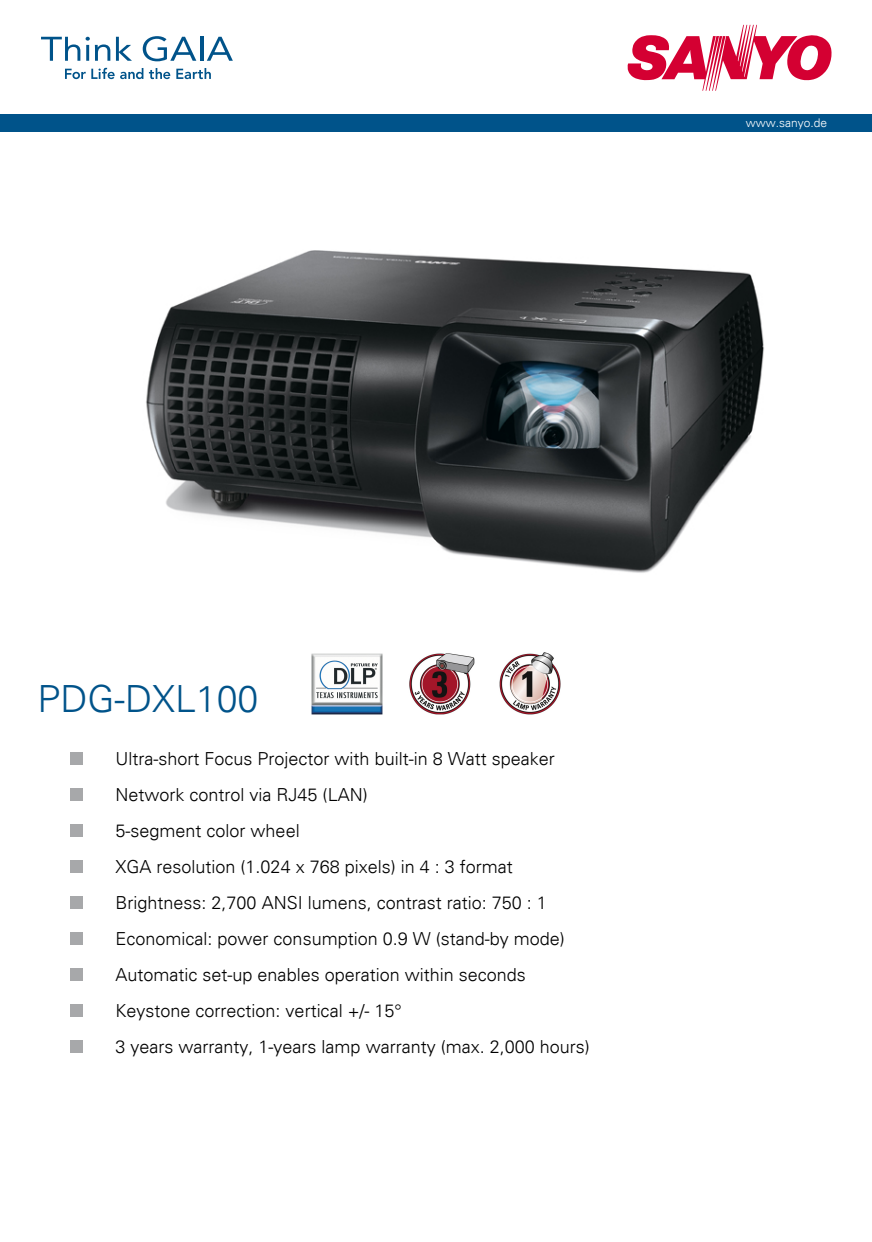
<style>
.page{position:relative;width:872px;height:1242px;background:#fff}
.page>*{position:absolute;margin:0;border:0;box-sizing:border-box;transform-origin:0 0}
.t1{font:300 37.5px "Univers LT45";color:#00538a}
.t2{font:300 18px/36px "Univers LT45";color:#000}
.t3{font:300 12px "Univers LT45";color:#fff}
</style>
<div class="page">
<div style="left:0;top:115px;width:872px;height:17px;background:#00538a"></div>
<svg style="left:41px;top:37px;width:39px;height:24px"></svg>
<svg style="left:86px;top:37px;width:24px;height:24px"></svg>
<svg style="left:116px;top:37px;width:16px;height:24px"></svg>
<svg style="left:143px;top:36px;width:53px;height:25px"></svg>
<hr style="left:200px;top:37px;width:3px;height:24px;background:#00538a">
<svg style="left:207px;top:37px;width:26px;height:24px"></svg>
<svg style="left:65px;top:68px;width:78px;height:11px"></svg>
<svg style="left:149px;top:68px;width:21px;height:11px"></svg>
<svg style="left:176px;top:68px;width:35px;height:11px"></svg>
<svg style="left:627px;top:25px;width:204px;height:66px"></svg>
<img style="left:146px;top:250px;width:618px;height:323px">
<img style="left:311px;top:653px;width:72px;height:62px">
<img style="left:409px;top:653px;width:65px;height:62px">
<img style="left:499px;top:652px;width:62px;height:63px">
<svg style="left:70px;top:753px;width:12px;height:12px"></svg>
<svg style="left:70px;top:789px;width:12px;height:12px"></svg>
<svg style="left:70px;top:825px;width:12px;height:12px"></svg>
<svg style="left:70px;top:861px;width:12px;height:12px"></svg>
<svg style="left:70px;top:897px;width:12px;height:12px"></svg>
<svg style="left:70px;top:933px;width:12px;height:12px"></svg>
<svg style="left:70px;top:969px;width:12px;height:12px"></svg>
<svg style="left:70px;top:1005px;width:12px;height:12px"></svg>
<svg style="left:70px;top:1041px;width:12px;height:12px"></svg>
<p class="t3" style="left:746px;top:116px;width:83px">www.sanyo.de</p>
<h1 class="t1" style="left:38px;top:676px;width:222px">PDG-DXL100</h1>
<p class="t2" style="left:116px;top:740px;width:476px">Ultra-short Focus Projector with built-in 8 Watt speaker Network control via RJ45 (LAN)<br>5-segment color wheel<br>XGA resolution (1.024 x 768 pixels) in 4 : 3 format Brightness: 2,700 ANSI lumens, contrast ratio: 750 : 1<br>Economical: power consumption 0.9 W (stand-by mode)<br>Automatic set-up enables operation within seconds Keystone correction: vertical +/- 15°<br>3 years warranty, 1-years lamp warranty (max. 2,000 hours)</p>
</div>
